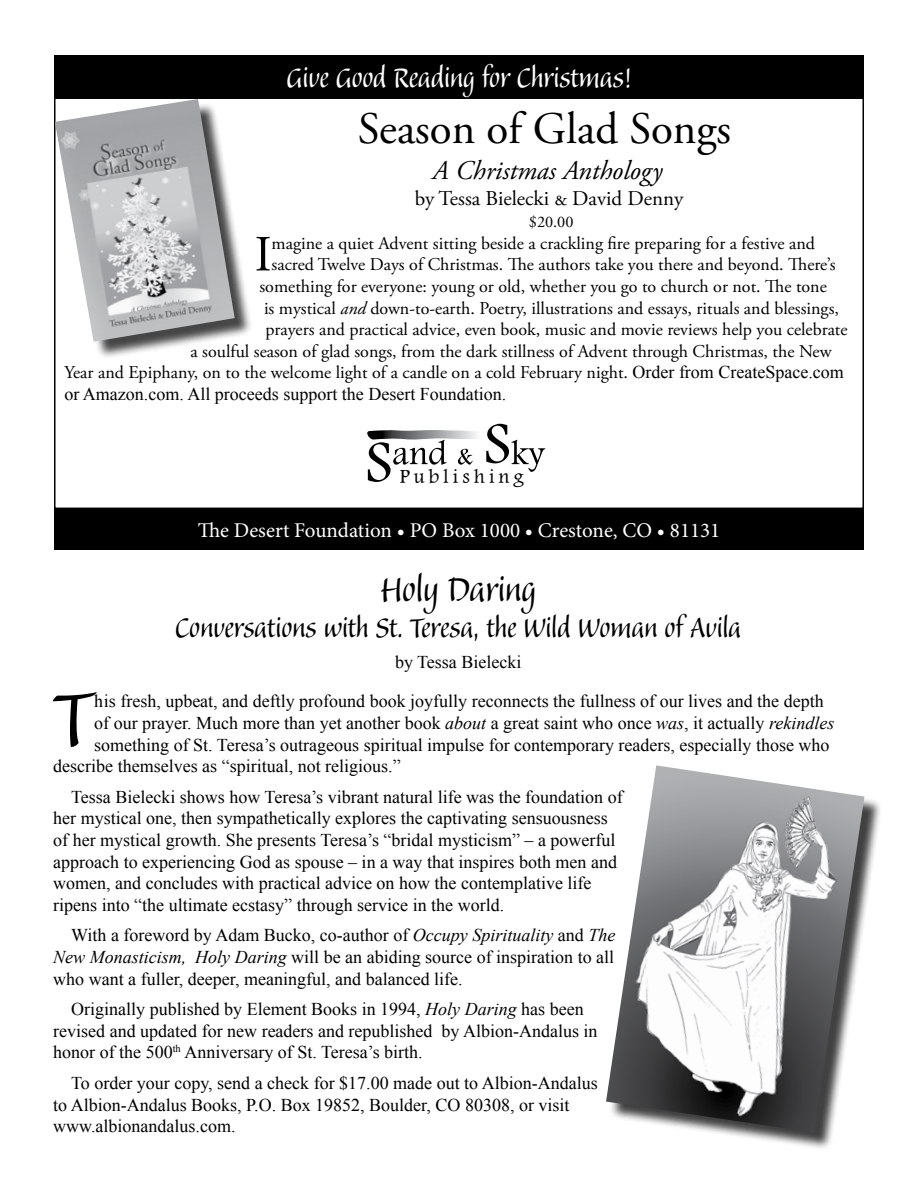
<style>
.page{position:relative;width:918px;height:1188px;background:#fff}
.page>*{position:absolute;margin:0;border:0;box-sizing:border-box;transform-origin:0 0}
.t1{font:100.95px "Balzano Std";color:#000}
.t2{font:50.55px "Adobe Garamond Pro";color:#000}
.t3{font:45px "Adobe Garamond Pro";color:#000}
.t4{font:45px "Balzano Std";color:#000}
.t5{font:36px "Balzano Std";color:#000}
.t6{font:36px "Balzano Std";color:#fff}
.t7{font:italic 27px "Adobe Garamond Pro";color:#000}
.t8{font:21px "Minion Pro";color:#fff}
.t9{font:21px "Adobe Garamond Pro";color:#000}
.t10{font:20.25px "Andalus";letter-spacing:.2em;color:#000}
.t11{font:18px/21.6px "Times New Roman";color:#000}
.t12{font:18px "Adobe Garamond Pro";color:#000}
.t13{font:16.2px "Adobe Garamond Pro";color:#000}
.s1{font-style:italic}
.s2{font-family:"Times New Roman"}
</style>
<div class="page">
<div style="left:54px;top:509px;width:810px;height:40px;background:#000"></div>
<div style="left:58px;top:102px;width:195px;height:258px;background:#000;opacity:.75"></div>
<img style="left:55px;top:99px;width:180px;height:243px">
<svg style="left:367px;top:424px;width:178px;height:58px"></svg>
<div style="left:609px;top:768px;width:274px;height:383px;background:#000;opacity:.75"></div>
<img style="left:606px;top:765px;width:258px;height:368px">
<div style="left:54px;top:55px;width:810px;height:43px;background:#000"></div>
<h3 class="t6" style="left:286px;top:60px;width:347px">Give Good Reading for Christmas!</h3>
<h3 class="t3" style="left:358px;top:102px;width:375px">Season of Glad Songs</h3>
<h3 class="t7" style="left:433px;top:155px;width:231px">A Christmas Anthology</h3>
<p class="t9" style="left:415px;top:185px;width:270px">by Tessa Bielecki &amp; David Denny</p>
<p class="t13" style="left:529px;top:212px;width:46px">$20.00</p>
<h2 class="t2" style="left:255px;top:224px;width:19px">I</h2>
<p class="t12" style="left:272px;top:232px;width:545px">magine a quiet Advent sitting beside a crackling fire preparing for a festive and</p>
<p class="t12" style="left:272px;top:254px;width:565px">sacred Twelve Days of Christmas. The authors take you there and beyond. There’s</p>
<p class="t12" style="left:260px;top:275px;width:569px">something for everyone: young or old, whether you go to church or not. The tone</p>
<p class="t12" style="left:264px;top:297px;width:576px">is mystical <span class="s1">and</span> down-to-earth. Poetry, illustrations and essays, rituals and blessings,</p>
<p class="t12" style="left:265px;top:319px;width:584px">prayers and practical advice, even book, music and movie reviews help you celebrate</p>
<p class="t12" style="left:190px;top:340px;width:643px">a soulful season of glad songs, from the dark stillness of Advent through Christmas, the New</p>
<p class="t12" style="left:64px;top:362px;width:781px">Year and Epiphany, on to the welcome light of a candle on a cold February night. <span class="s2">Order from CreateSpace.com</span></p>
<p class="t11" style="left:64px;top:383px;width:443px">or Amazon.com. All proceeds support the Desert Foundation.</p>
<p class="t10" style="left:400px;top:462px;width:125px">Publishing</p>
<p class="t8" style="left:198px;top:516px;width:524px">The Desert Foundation • PO Box 1000 • Crestone, CO • 81131</p>
<h3 class="t4" style="left:380px;top:568px;width:157px">Holy Daring</h3>
<h3 class="t5" style="left:175px;top:610px;width:568px">Conversations with St. Teresa, the Wild Woman of Avila</h3>
<p class="t11" style="left:395px;top:651px;width:128px">by Tessa Bielecki</p>
<h1 class="t1" style="left:53px;top:669px;width:40px">T</h1>
<p class="t11" style="left:94px;top:690px;width:731px">his fresh, upbeat, and deftly profound book joyfully reconnects the fullness of our lives and the depth</p>
<p class="t11" style="left:94px;top:712px;width:742px">of our prayer. Much more than yet another book <span class="s1">about</span> a great saint who once <span class="s1">was</span>, it actually <span class="s1">rekindles</span></p>
<p class="t11" style="left:94px;top:734px;width:737px">something of St. Teresa’s outrageous spiritual impulse for contemporary readers, especially those who</p>
<p class="t11" style="left:53px;top:755px;width:349px">describe themselves as “spiritual, not religious.”</p>
<p class="t11" style="left:53px;top:786px;width:571px;text-indent:18px">Tessa Bielecki shows how Teresa’s vibrant natural life was the foundation of her mystical one, then sympathetically explores the captivating sensuousness of her mystical growth. She presents Teresa’s “bridal mysticism” – a powerful approach to experiencing God as spouse – in a way that inspires both men and women, and concludes with practical advice on how the contemplative life ripens into “the ultimate ecstasy” through service in the world.</p>
<p class="t11" style="left:53px;top:924px;width:564px;text-align:justify;text-indent:18px">With a foreword by Adam Bucko, co-author of <span class="s1">Occupy Spirituality</span> and <span class="s1">The New Monasticism, Holy Daring</span> will be an abiding source of inspiration to all who want a fuller, deeper, meaningful, and balanced life.</p>
<p class="t11" style="left:53px;top:998px;width:546px;text-indent:18px">Originally published by Element Books in 1994, <span class="s1">Holy Daring</span> has been revised and updated for new readers and republished by Albion-Andalus in honor of the 500<sup>th</sup> Anniversary of St. Teresa’s birth.</p>
<p class="t11" style="left:53px;top:1072px;width:546px;text-indent:18px">To order your copy, send a check for $17.00 made out to Albion-Andalus to Albion-Andalus Books, P.O. Box 19852, Boulder, CO 80308, or visit www.albionandalus.com.</p>
</div>
